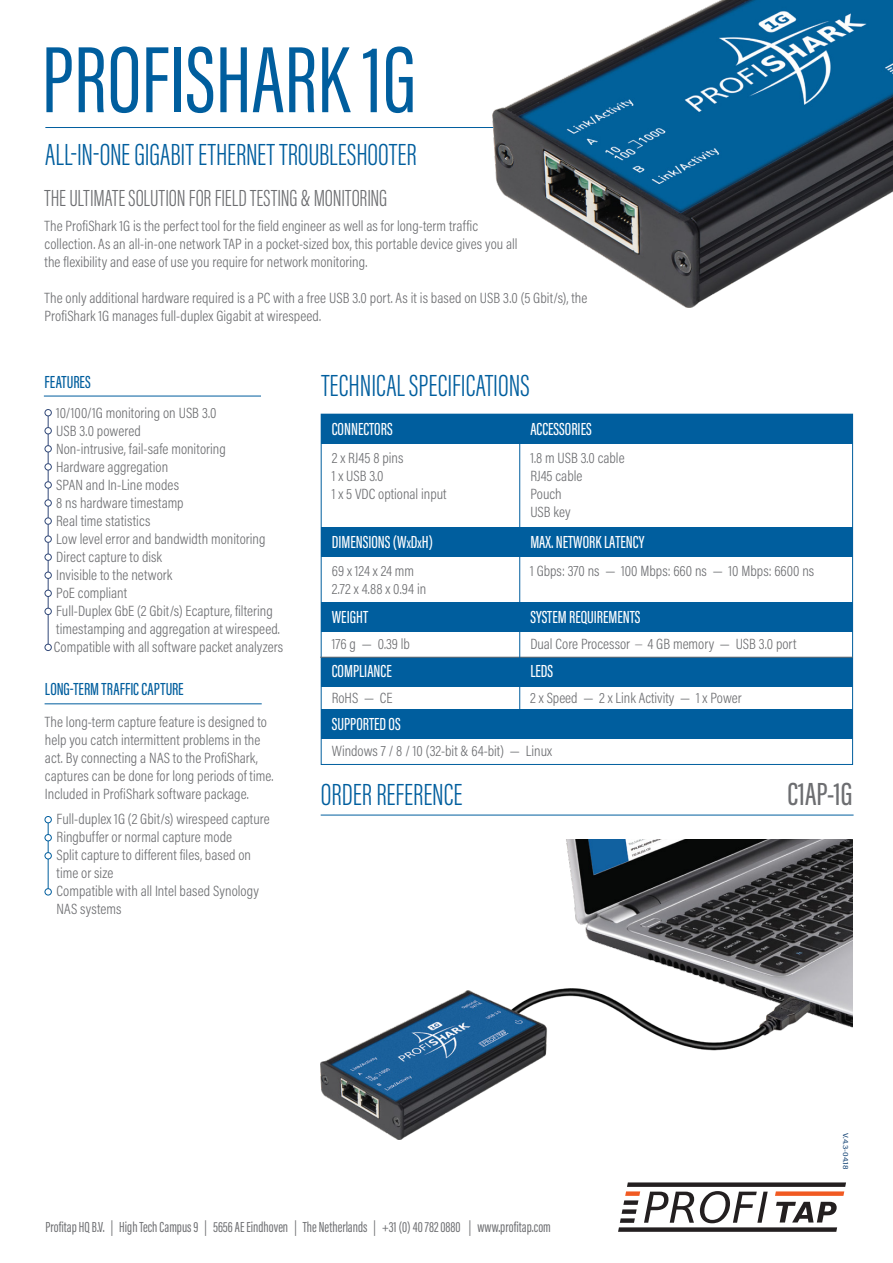
<style>
.page{position:relative;width:893px;height:1263px;background:#fff}
.page>*{position:absolute;margin:0;border:0;box-sizing:border-box;transform-origin:0 0}
.t1{font:97.05px "Acumin Pro Extra Cond";color:#005e9e}
.t2{font:500 33px "Acumin Pro Extra Cond";color:#6d6e71}
.t3{font:300 31.5px "Acumin Pro Extra Cond";color:#005e9e}
.t4{font:300 24px "Acumin Pro Extra Cond";letter-spacing:-.005em;color:#6d6e71}
.t5{font:500 18px "Acumin Pro Extra Cond";color:#fff}
.t6{font:500 18px "Acumin Pro Extra Cond";letter-spacing:.005em;color:#005e9e}
.t7{font:300 15px/18px "Acumin Pro Cond";letter-spacing:.005em;color:#6d6e71}
.t8{font:15px "Acumin Pro Extra Cond";color:#6d6e71}
.t9{font:7.5px "Acumin Pro Cond";color:#154475;scale:1.41 1}
.s1{font-size:15px}
.s2{font-size:12px}
</style>
<div class="page">
<hr style="left:45px;top:703px;width:217px;height:1px;background:#005e9e">
<hr style="left:45px;top:127px;width:493px;height:1px;background:#005e9e">
<img style="left:492px;top:0;width:401px;height:308px">
<img style="left:321px;top:839px;width:532px;height:300px">
<hr style="left:321px;top:815px;width:533px;height:1px;background:#005e9e">
<hr style="left:44px;top:396px;width:217px;height:1px;background:#005e9e">
<div style="left:321px;top:414px;width:532px;height:29px;background:#005e9e"></div>
<div style="left:321px;top:527px;width:532px;height:30px;background:#005e9e"></div>
<div style="left:321px;top:602px;width:532px;height:30px;background:#005e9e"></div>
<div style="left:321px;top:657px;width:532px;height:29px;background:#005e9e"></div>
<div style="left:321px;top:709px;width:532px;height:29px;background:#005e9e"></div>
<hr style="left:320px;top:657px;width:533px;height:1px;background:#6d6e71">
<hr style="left:519px;top:432px;width:1px;height:277px;background:#005e9e">
<svg style="left:618px;top:1182px;width:228px;height:50px"></svg>
<hr style="left:48px;top:823px;width:1px;height:69px;background:#005e9e">
<div style="left:45px;top:816px;width:7px;height:7px;border:1px solid #005e9e;border-radius:50%"></div>
<div style="left:45px;top:834px;width:6px;height:7px;background:#fff;border-radius:50%"></div>
<div style="left:45px;top:834px;width:7px;height:7px;border:1px solid #005e9e;border-radius:50%"></div>
<div style="left:45px;top:852px;width:7px;height:7px;border:1px solid #005e9e;border-radius:50%"></div>
<div style="left:45px;top:888px;width:7px;height:7px;border:1px solid #005e9e;border-radius:50%"></div>
<hr style="left:48px;top:416px;width:1px;height:231px;background:#324979">
<div style="left:45px;top:409px;width:7px;height:7px;border:1px solid #324979;border-radius:50%"></div>
<div style="left:45px;top:427px;width:7px;height:7px;border:1px solid #324979;border-radius:50%"></div>
<div style="left:45px;top:445px;width:7px;height:7px;border:1px solid #324979;border-radius:50%"></div>
<div style="left:45px;top:463px;width:7px;height:7px;border:1px solid #324979;border-radius:50%"></div>
<div style="left:45px;top:481px;width:7px;height:7px;border:1px solid #324979;border-radius:50%"></div>
<div style="left:45px;top:499px;width:7px;height:8px;border:1px solid #324979;border-radius:50%"></div>
<div style="left:45px;top:517px;width:7px;height:8px;border:1px solid #324979;border-radius:50%"></div>
<div style="left:45px;top:554px;width:7px;height:7px;border:1px solid #324979;border-radius:50%"></div>
<div style="left:45px;top:535px;width:7px;height:8px;border:1px solid #324979;border-radius:50%"></div>
<div style="left:45px;top:590px;width:7px;height:7px;border:1px solid #324979;border-radius:50%"></div>
<div style="left:45px;top:572px;width:7px;height:7px;border:1px solid #324979;border-radius:50%"></div>
<div style="left:45px;top:608px;width:7px;height:7px;border:1px solid #324979;border-radius:50%"></div>
<div style="left:45px;top:644px;width:7px;height:7px;border:1px solid #324979;border-radius:50%"></div>
<h1 class="t1" style="left:42px;top:21px;width:377px">PROFISHARK 1G</h1>
<h3 class="t3" style="left:45px;top:136px;width:373px">ALL-IN-ONE GIGABIT ETHERNET TROUBLESHOOTER</h3>
<h3 class="t4" style="left:45px;top:184px;width:344px">THE ULTIMATE SOLUTION FOR FIELD TESTING &amp; MONITORING</h3>
<p class="t7" style="left:45px;top:217px;width:474px">The ProfiShark 1G is the perfect tool for the field engineer as well as for long-term traffic collection. As an all-in-one network TAP in a pocket-sized box, this portable device gives you all the flexibility and ease of use you require for network monitoring.</p>
<p class="t7" style="left:45px;top:289px;width:544px">The only additional hardware required is a PC with a free USB 3.0 port. As it is based on USB 3.0 (5 Gbit/s), the<br>ProfiShark 1G manages full-duplex Gigabit at wirespeed.</p>
<p class="t6" style="left:45px;top:371px;width:48px">FEATURES</p>
<p class="t7" style="left:54px;top:403px;width:231px">10/100/1G monitoring on USB 3.0<br>USB 3.0 powered<br>Non-intrusive, fail-safe monitoring<br>Hardware aggregation<br>SPAN and In-Line modes<br>8 ns hardware timestamp<br>Real time statistics<br>Low level error and bandwidth monitoring<br>Direct capture to disk<br>Invisible to the network<br>PoE compliant<br>Full-Duplex GbE (2 Gbit/s) Ecapture, filtering timestamping and aggregation at wirespeed.<br>Compatible with all software packet analyzers</p>
<p class="t6" style="left:45px;top:678px;width:140px">LONG-TERM TRAFFIC CAPTURE</p>
<p class="t7" style="left:45px;top:712px;width:230px">The long-term capture feature is designed to help you catch intermittent problems in the act. By connecting a NAS to the ProfiShark, captures can be done for long periods of time.<br>Included in ProfiShark software package.</p>
<p class="t7" style="left:57px;top:810px;width:215px">Full-duplex 1G (2 Gbit/s) wirespeed capture<br>Ringbuffer or normal capture mode<br>Split capture to different files, based on time or size<br>Compatible with all Intel based Synology<br>NAS systems</p>
<h3 class="t3" style="left:321px;top:367px;width:210px">TECHNICAL SPECIFICATIONS</h3>
<p class="t5" style="left:332px;top:418px;width:62px">CONNECTORS</p>
<p class="t7" style="left:332px;top:449px;width:116px">2 x RJ45 8 pins<br>1 x USB 3.0<br>1 x 5 VDC optional input</p>
<p class="t5" style="left:332px;top:531px;width:103px">DIMENSIONS (W<span class="s1">x</span>D<span class="s1">x</span>H)</p>
<p class="t7" style="left:332px;top:562px;width:96px">69 x 124 x 24 mm<br>2.72 x 4.88 x 0.94 in</p>
<p class="t5" style="left:332px;top:606px;width:38px">WEIGHT</p>
<p class="t7" style="left:332px;top:635px;width:80px">176 g — 0.39 lb</p>
<p class="t5" style="left:332px;top:660px;width:61px">COMPLIANCE</p>
<p class="t7" style="left:332px;top:689px;width:62px">RoHS — CE</p>
<p class="t5" style="left:530px;top:418px;width:63px">ACCESSORIES</p>
<p class="t7" style="left:530px;top:449px;width:96px">1.8 m USB 3.0 cable<br>RJ45 cable<br>Pouch<br>USB key</p>
<p class="t5" style="left:530px;top:531px;width:115px">MAX. NETWORK LATENCY</p>
<p class="t7" style="left:530px;top:562px;width:286px">1 Gbps: 370 ns — 100 Mbps: 660 ns — 10 Mbps: 6600 ns</p>
<p class="t5" style="left:530px;top:606px;width:112px">SYSTEM REQUIREMENTS</p>
<p class="t7" style="left:530px;top:635px;width:268px">Dual Core Processor <span class="s2">—</span> 4 GB memory — USB 3.0 port</p>
<p class="t5" style="left:530px;top:660px;width:24px">LEDS</p>
<p class="t7" style="left:530px;top:689px;width:213px">2 x Speed — 2 x Link Activity — 1 x Power</p>
<p class="t5" style="left:332px;top:713px;width:70px">SUPPORTED OS</p>
<p class="t7" style="left:332px;top:742px;width:222px">Windows 7 / 8 / 10 (32-bit &amp; 64-bit) — Linux</p>
<h3 class="t3" style="left:321px;top:775px;width:143px">ORDER REFERENCE</h3>
<h2 class="t2" style="left:787px;top:773px;width:67px">C1AP-1G</h2>
<p class="t9" style="left:850px;top:1133px;width:28px;rotate:90deg">V.4.3-04.18</p>
<p class="t8" style="left:46px;top:1217px;width:507px">Profitap HQ B.V. | High Tech Campus 9 | 5656 AE Eindhoven | The Netherlands | +31 (0) 40 782 0880 | www.profitap.com</p>
</div>
